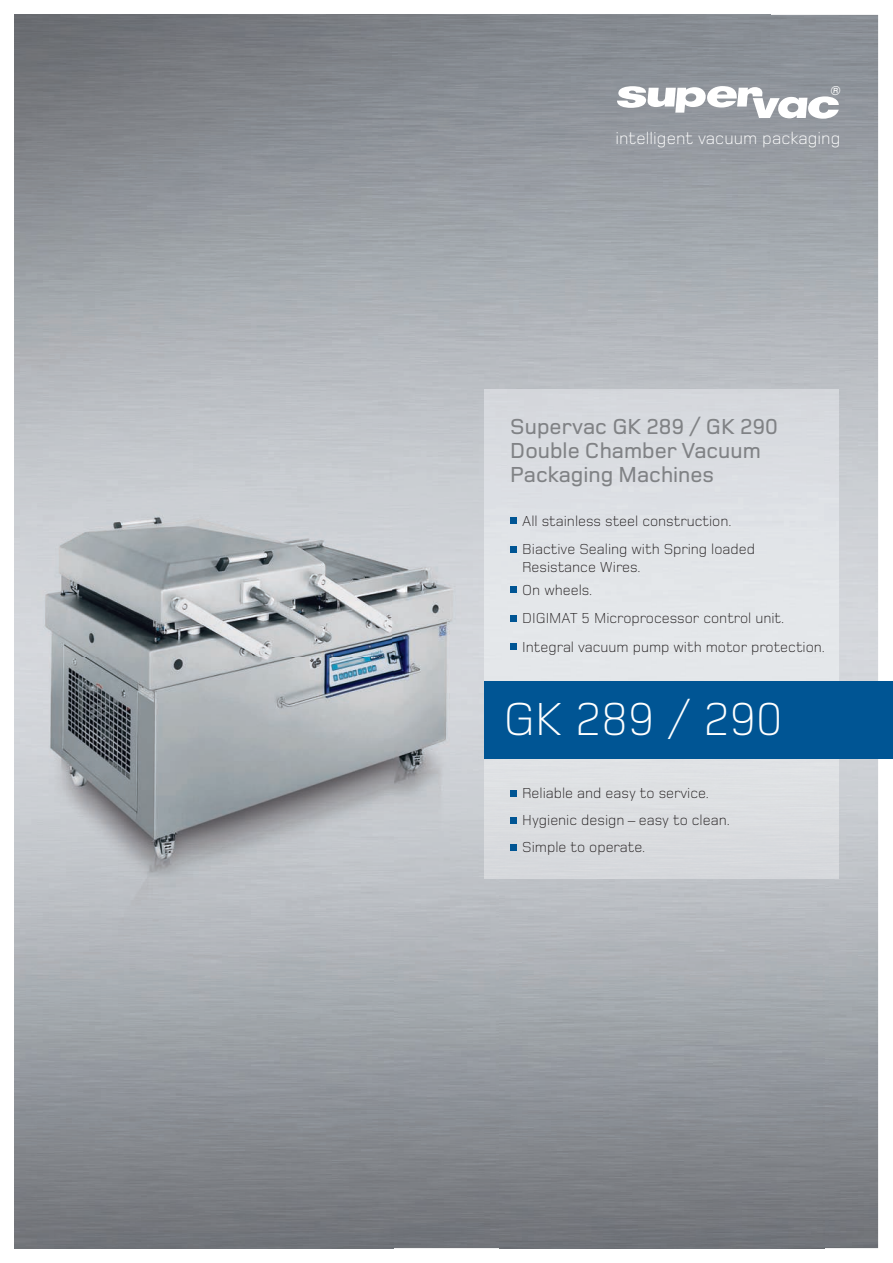
<style>
.page{position:relative;width:893px;height:1263px;background:#fff}
.page>*{position:absolute;margin:0;border:0;box-sizing:border-box;transform-origin:0 0}
.t1{font:300 48px "Foundry Monoline";letter-spacing:-.005em;color:#fff}
.t2{font:500 22.5px/24px "Foundry Monoline";color:#808285}
.t3{font:300 17.55px "Foundry Monoline";letter-spacing:.005em;color:#fff}
.t4{font:300 15px/28.5px "Foundry Monoline";color:#231f20}
.t5{font:12px "Century Gothic";color:#fff}
</style>
<div class="page">
<img style="left:15px;top:15px;width:755px;height:321px">
<img style="left:14px;top:336px;width:487px;height:913px">
<img style="left:825px;top:390px;width:53px;height:858px">
<img style="left:500px;top:879px;width:325px;height:369px">
<div style="left:485px;top:389px;width:354px;height:490px;background:#dde0e4"></div>
<div style="left:485px;top:681px;width:408px;height:77px;background:#005594"></div>
<div style="left:510px;top:518px;width:7px;height:6px;background:#005594"></div>
<div style="left:510px;top:546px;width:7px;height:6px;background:#005594"></div>
<div style="left:510px;top:587px;width:7px;height:6px;background:#005594"></div>
<div style="left:510px;top:615px;width:7px;height:6px;background:#005594"></div>
<div style="left:510px;top:644px;width:7px;height:6px;background:#005594"></div>
<div style="left:510px;top:790px;width:7px;height:6px;background:#005594"></div>
<div style="left:510px;top:817px;width:7px;height:6px;background:#005594"></div>
<div style="left:510px;top:844px;width:7px;height:6px;background:#005594"></div>
<svg style="left:617px;top:86px;width:222px;height:33px"></svg>
<p class="t5" style="left:831px;top:84px;width:10px">®</p>
<p class="t3" style="left:615px;top:132px;width:226px">intelligent vacuum packaging</p>
<h2 class="t2" style="left:510px;top:417px;width:269px">Supervac GK 289 / GK 290<br>Double Chamber Vacuum<br>Packaging Machines</h2>
<p class="t4" style="left:522px;top:507px;width:234px">All stainless steel construction.<br>Biactive Sealing with Spring loaded</p>
<p class="t4" style="left:522px;top:557px;width:120px;line-height:22.5px">Resistance Wires.<br>On wheels.</p>
<p class="t4" style="left:522px;top:605px;width:304px">DIGIMAT 5 Microprocessor control unit.<br>Integral vacuum pump with motor protection.</p>
<h1 class="t1" style="left:504px;top:701px;width:281px">GK 289 / 290</h1>
<p class="t4" style="left:522px;top:780px;width:209px;line-height:27px">Reliable and easy to service.<br>Hygienic design – easy to clean.<br>Simple to operate.</p>
</div>
